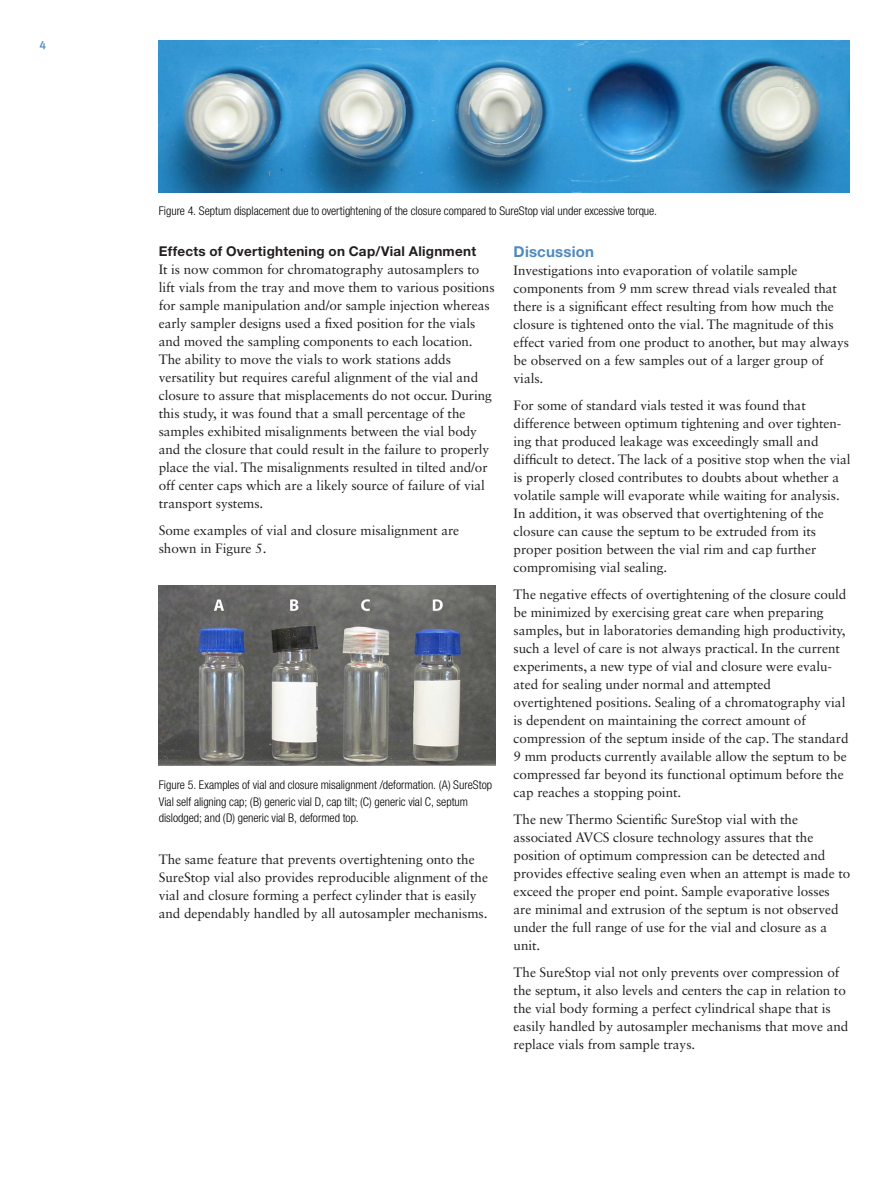
<style>
.page{position:relative;width:891px;height:1188px;background:#fff}
.page>*{position:absolute;margin:0;border:0;box-sizing:border-box;transform-origin:0 0}
.t1{font:700 15px "Helvetica Neue LT Std";letter-spacing:.015em;color:#4f8abf}
.t2{font:13.5px/18px "Sabon LT Std";letter-spacing:-.005em;color:#231f20}
.t3{font:700 13.5px "Helvetica Neue LT Std";letter-spacing:.02em;color:#231f20}
.t4{font:300 condensed 12px/16.5px "Helvetica Neue LT Std";letter-spacing:-.005em;color:#000}
.t5{font:12px "Meta Medium LF";color:#4f8abf}
</style>
<div class="page">
<img style="left:159px;top:40px;width:691px;height:152px">
<img style="left:159px;top:586px;width:337px;height:179px">
<p class="t5" style="left:40px;top:38px;width:8px">4</p>
<p class="t4" style="left:159px;top:202px;width:500px">Figure 4. Septum displacement due to overtightening of the closure compared to SureStop vial under excessive torque.</p>
<p class="t3" style="left:159px;top:243px;width:319px">Effects of Overtightening on Cap/Vial Alignment</p>
<p class="t2" style="left:159px;top:260px;width:337px">It is now common for chromatography autosamplers to lift vials from the tray and move them to various positions for sample manipulation and/or sample injection whereas early sampler designs used a fixed position for the vials and moved the sampling components to each location.<br>The ability to move the vials to work stations adds versatility but requires careful alignment of the vial and closure to assure that misplacements do not occur. During this study, it was found that a small percentage of the samples exhibited misalignments between the vial body and the closure that could result in the failure to properly place the vial. The misalignments resulted in tilted and/or off center caps which are a likely source of failure of vial transport systems.</p>
<p class="t2" style="left:159px;top:521px;width:302px">Some examples of vial and closure misalignment are shown in Figure 5.</p>
<p class="t4" style="left:159px;top:777px;width:335px">Figure 5. Examples of vial and closure misalignment /deformation. (A) SureStop<br>Vial self aligning cap; (B) generic vial D, cap tilt; (C) generic vial C, septum dislodged; and (D) generic vial B, deformed top.</p>
<p class="t2" style="left:159px;top:850px;width:331px">The same feature that prevents overtightening onto the SureStop vial also provides reproducible alignment of the vial and closure forming a perfect cylinder that is easily and dependably handled by all autosampler mechanisms.</p>
<p class="t1" style="left:514px;top:242px;width:82px">Discussion</p>
<p class="t2" style="left:514px;top:261px;width:337px">Investigations into evaporation of volatile sample components from 9 mm screw thread vials revealed that there is a significant effect resulting from how much the closure is tightened onto the vial. The magnitude of this effect varied from one product to another, but may always be observed on a few samples out of a larger group of vials.</p>
<p class="t2" style="left:514px;top:396px;width:338px">For some of standard vials tested it was found that difference between optimum tightening and over tighten&shy;ing that produced leakage was exceedingly small and difficult to detect. The lack of a positive stop when the vial is properly closed contributes to doubts about whether a volatile sample will evaporate while waiting for analysis.<br>In addition, it was observed that overtightening of the closure can cause the septum to be extruded from its proper position between the vial rim and cap further compromising vial sealing.</p>
<p class="t2" style="left:514px;top:585px;width:337px">The negative effects of overtightening of the closure could be minimized by exercising great care when preparing samples, but in laboratories demanding high productivity, such a level of care is not always practical. In the current experiments, a new type of vial and closure were evalu&shy;ated for sealing under normal and attempted overtightened positions. Sealing of a chromatography vial is dependent on maintaining the correct amount of compression of the septum inside of the cap. The standard 9 mm products currently available allow the septum to be compressed far beyond its functional optimum before the cap reaches a stopping point.</p>
<p class="t2" style="left:514px;top:810px;width:338px">The new Thermo Scientific SureStop vial with the associated AVCS closure technology assures that the position of optimum compression can be detected and provides effective sealing even when an attempt is made to exceed the proper end point. Sample evaporative losses are minimal and extrusion of the septum is not observed under the full range of use for the vial and closure as a unit.</p>
<p class="t2" style="left:514px;top:963px;width:336px">The SureStop vial not only prevents over compression of the septum, it also levels and centers the cap in relation to the vial body forming a perfect cylindrical shape that is easily handled by autosampler mechanisms that move and replace vials from sample trays.</p>
</div>
